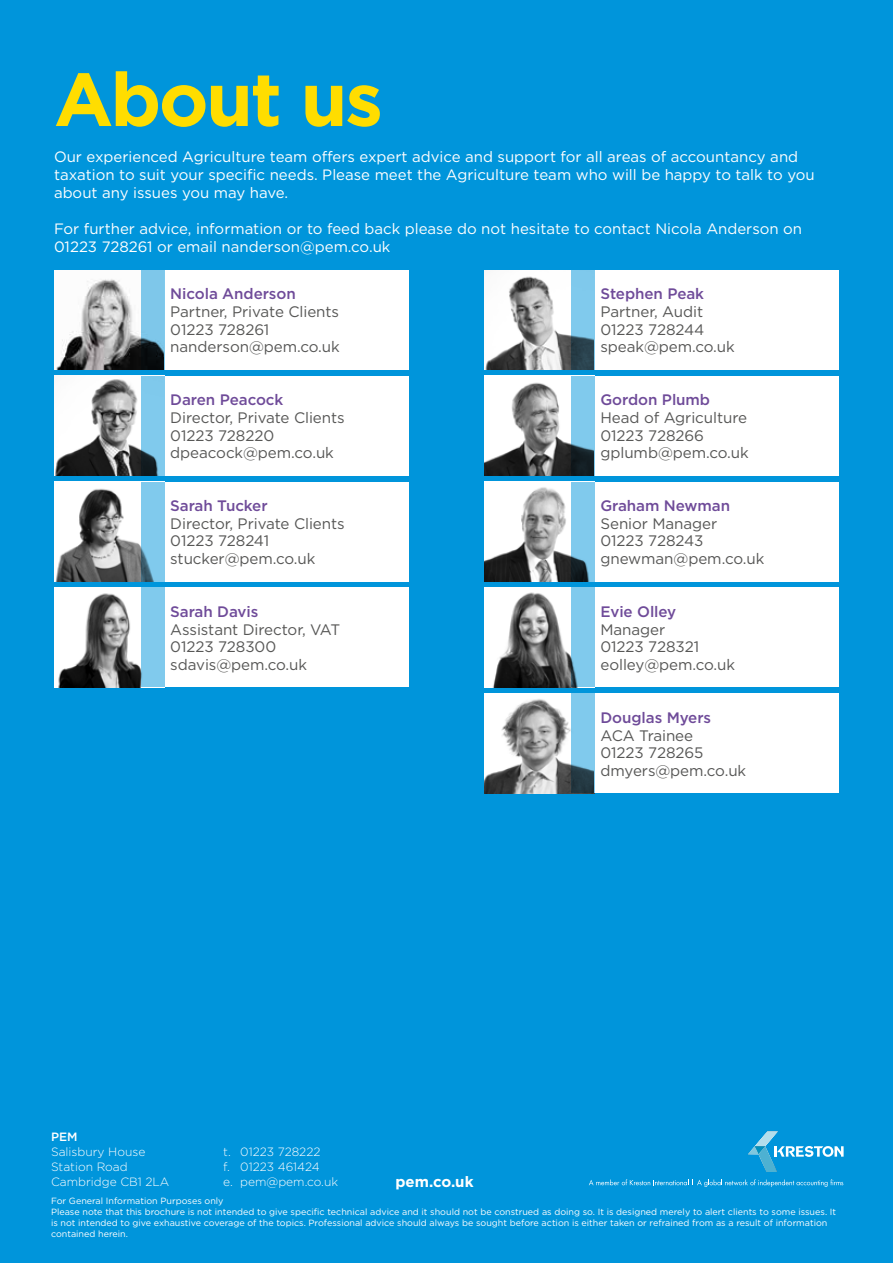
<style>
.page{position:relative;width:893px;height:1263px;background:#0095db}
.page>*{position:absolute;margin:0;border:0;box-sizing:border-box;transform-origin:0 0}
.t1{font:700 75px "Gotham";letter-spacing:-.03em;color:#fd0}
.t2{font:15.15px/17.7px "Gotham";letter-spacing:-.005em;color:#575756}
.t3{font:500 15.15px "Gotham";letter-spacing:-.005em;color:#6f4b99}
.t4{font:15px/18px "Gotham";color:#fff}
.t5{font:700 15px "Gotham";color:#fff}
.t6{font:300 12px/15px "Gotham";color:#fff}
.t7{font:500 12px "Gotham";color:#fff}
.t8{font:9px/10.8px "Gotham";color:#fff}
</style>
<div class="page">
<svg style="left:748px;top:1131px;width:96px;height:41px"></svg>
<svg style="left:589px;top:1179px;width:254px;height:8px"></svg>
<img style="left:484px;top:270px;width:87px;height:99px">
<div style="left:595px;top:270px;width:244px;height:99px;background:#fff"></div>
<svg style="left:571px;top:270px;width:24px;height:99px;background:#65a0bc"></svg>
<img style="left:484px;top:376px;width:87px;height:99px">
<div style="left:595px;top:376px;width:244px;height:99px;background:#fff"></div>
<svg style="left:571px;top:376px;width:24px;height:99px;background:#639cb7"></svg>
<img style="left:54px;top:376px;width:87px;height:99px">
<div style="left:165px;top:376px;width:244px;height:99px;background:#fff"></div>
<svg style="left:141px;top:376px;width:24px;height:99px;background:#71b2d1"></svg>
<img style="left:484px;top:694px;width:87px;height:99px">
<div style="left:595px;top:694px;width:244px;height:99px;background:#fff"></div>
<svg style="left:571px;top:694px;width:24px;height:99px;background:#69a6c3"></svg>
<img style="left:54px;top:482px;width:87px;height:99px">
<div style="left:165px;top:482px;width:244px;height:99px;background:#fff"></div>
<svg style="left:141px;top:482px;width:24px;height:99px;background:#79bfe0"></svg>
<img style="left:54px;top:270px;width:87px;height:99px">
<div style="left:165px;top:270px;width:244px;height:99px;background:#fff"></div>
<svg style="left:141px;top:270px;width:24px;height:99px;background:#6098b3"></svg>
<img style="left:54px;top:588px;width:87px;height:99px">
<div style="left:165px;top:588px;width:244px;height:99px;background:#fff"></div>
<div style="left:141px;top:588px;width:24px;height:99px;background:#80caed"></div>
<img style="left:484px;top:588px;width:87px;height:99px">
<div style="left:595px;top:588px;width:244px;height:99px;background:#fff"></div>
<div style="left:571px;top:588px;width:24px;height:99px;background:#80caed"></div>
<img style="left:484px;top:482px;width:87px;height:99px">
<div style="left:595px;top:482px;width:244px;height:99px;background:#fff"></div>
<svg style="left:571px;top:482px;width:24px;height:99px;background:#6fb0cf"></svg>
<h1 class="t1" style="left:54px;top:50px;width:330px">About us</h1>
<p class="t4" style="left:54px;top:147px;width:762px">Our experienced Agriculture team offers expert advice and support for all areas of accountancy and taxation to suit your specific needs. Please meet the Agriculture team who will be happy to talk to you about any issues you may have.</p>
<p class="t4" style="left:54px;top:219px;width:750px">For further advice, information or to feed back please do not hesitate to contact Nicola Anderson on<br>01223 728261 or email nanderson@pem.co.uk</p>
<p class="t3" style="left:170px;top:284px;width:127px">Nicola Anderson</p>
<p class="t2" style="left:170px;top:302px;width:171px">Partner, Private Clients<br>01223 728261 nanderson@pem.co.uk</p>
<p class="t3" style="left:170px;top:390px;width:115px">Daren Peacock</p>
<p class="t2" style="left:170px;top:408px;width:176px">Director, Private Clients<br>01223 728220 dpeacock@pem.co.uk</p>
<p class="t3" style="left:170px;top:496px;width:99px">Sarah Tucker</p>
<p class="t2" style="left:170px;top:514px;width:176px">Director, Private Clients<br>01223 728241 stucker@pem.co.uk</p>
<p class="t3" style="left:170px;top:602px;width:90px">Sarah Davis</p>
<p class="t2" style="left:170px;top:620px;width:172px">Assistant Director, VAT<br>01223 728300 sdavis@pem.co.uk</p>
<p class="t3" style="left:600px;top:284px;width:105px">Stephen Peak</p>
<p class="t2" style="left:600px;top:302px;width:136px">Partner, Audit<br>01223 728244 speak@pem.co.uk</p>
<p class="t3" style="left:600px;top:390px;width:111px">Gordon Plumb</p>
<p class="t2" style="left:600px;top:408px;width:150px">Head of Agriculture<br>01223 728266 gplumb@pem.co.uk</p>
<p class="t3" style="left:600px;top:496px;width:131px">Graham Newman</p>
<p class="t2" style="left:600px;top:514px;width:165px">Senior Manager<br>01223 728243 gnewman@pem.co.uk</p>
<p class="t3" style="left:600px;top:602px;width:77px">Evie Olley</p>
<p class="t2" style="left:600px;top:620px;width:136px">Manager<br>01223 728321 eolley@pem.co.uk</p>
<p class="t3" style="left:600px;top:708px;width:112px">Douglas Myers</p>
<p class="t2" style="left:600px;top:726px;width:147px">ACA Trainee<br>01223 728265 dmyers@pem.co.uk</p>
<p class="t7" style="left:51px;top:1129px;width:28px">PEM</p>
<p class="t6" style="left:51px;top:1144px;width:120px">Salisbury House<br>Station Road<br>Cambridge CB1 2LA</p>
<p class="t6" style="left:223px;top:1144px;width:116px">t. 01223 728222<br>f. 01223 461424<br>e. pem@pem.co.uk</p>
<p class="t5" style="left:395px;top:1172px;width:80px">pem.co.uk</p>
<p class="t8" style="left:51px;top:1195px;width:787px">For General Information Purposes only<br>Please note that this brochure is not intended to give specific technical advice and it should not be construed as doing so. It is designed merely to alert clients to some issues. It is not intended to give exhaustive coverage of the topics. Professional advice should always be sought before action is either taken or refrained from as a result of information contained herein.</p>
</div>
